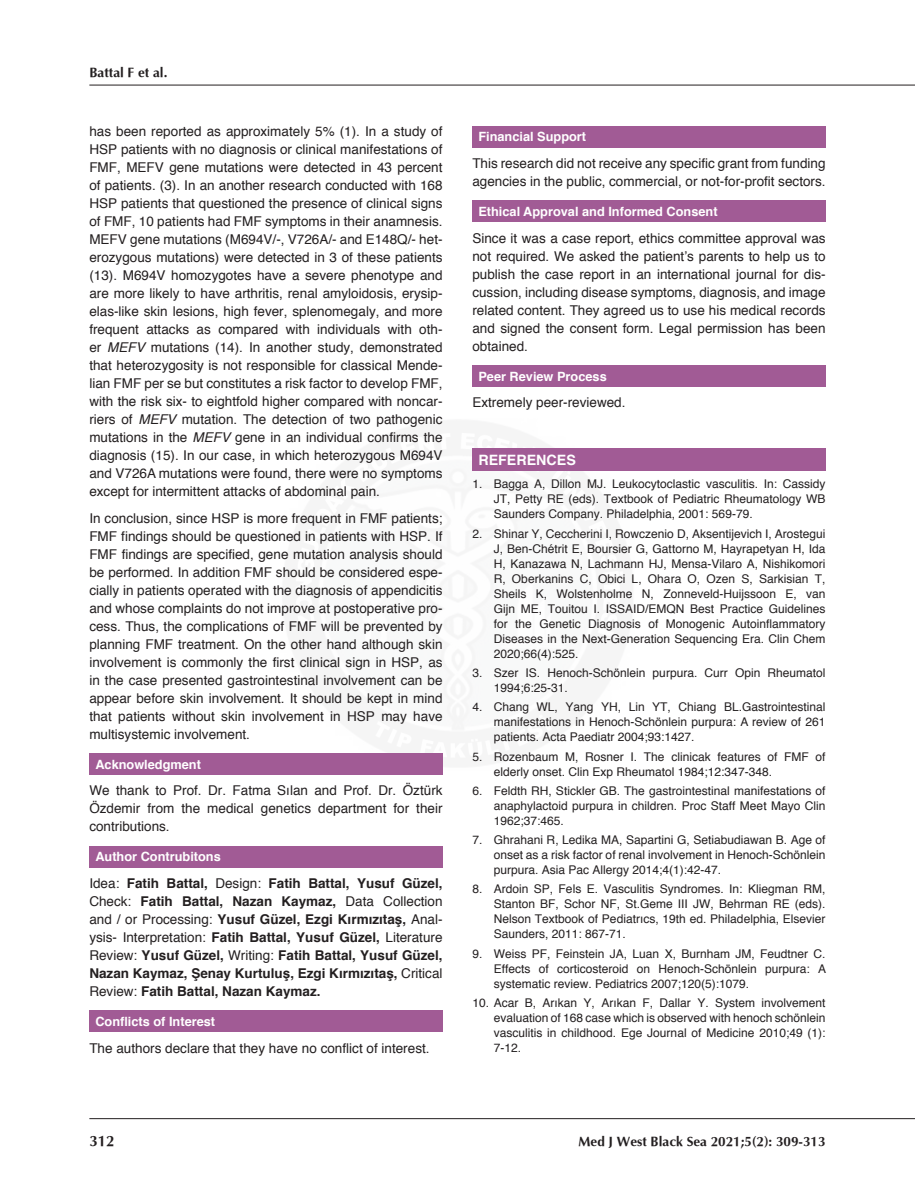
<style>
.page{position:relative;width:915px;height:1191px;background:#fff}
.page>*{position:absolute;margin:0;border:0;box-sizing:border-box;transform-origin:0 0}
.t1{font:700 15px "Optima";color:#231f20}
.t2{font:700 14.25px "Helvetica";color:#fff}
.t3{font:13.5px/18px "Helvetica";color:#231f20;text-align:justify}
.t4{font:700 13.5px/18px "Helvetica";color:#231f20;text-align:justify}
.t5{font:700 13.5px "Optima";color:#231f20}
.t6{font:700 12.75px "Helvetica";color:#fff}
.Bibliography{font:12px/15px "Helvetica";color:#231f20;text-align:justify}
.s1{font-style:italic}
.s2{font-weight:400}
</style>
<div class="page">
<hr style="left:89px;top:85px;width:825px;height:1px;background:#231f20">
<hr style="left:89px;top:1118px;width:825px;height:1px;background:#231f20">
<div style="left:472px;top:126px;width:353px;height:21px;background:#a15b95"></div>
<div style="left:472px;top:200px;width:353px;height:22px;background:#a15b95"></div>
<div style="left:472px;top:365px;width:353px;height:22px;background:#a15b95"></div>
<div style="left:472px;top:448px;width:353px;height:23px;background:#a15b95"></div>
<div style="left:89px;top:753px;width:353px;height:22px;background:#a15b95"></div>
<div style="left:89px;top:846px;width:353px;height:21px;background:#a15b95"></div>
<div style="left:89px;top:1010px;width:353px;height:22px;background:#a15b95"></div>
<p class="t5" style="left:89px;top:64px;width:80px">Battal F et al.</p>
<p class="t3" style="left:89px;top:123px;width:354px">has been reported as approximately 5% (1). In a study of HSP patients with no diagnosis or clinical manifestations of FMF, MEFV gene mutations were detected in 43 percent of patients. (3). In an another research conducted with 168<br>HSP patients that questioned the presence of clinical signs of FMF, 10 patients had FMF symptoms in their anamnesis.<br>MEFV gene mutations (M694V/-, V726A/- and E148Q/- het&shy;erozygous mutations) were detected in 3 of these patients (13). M694V homozygotes have a severe phenotype and are more likely to have arthritis, renal amyloidosis, erysip&shy;elas-like skin lesions, high fever, splenomegaly, and more frequent attacks as compared with individuals with oth&shy;er <span class="s1">MEFV</span> mutations (14). In another study, demonstrated that heterozygosity is not responsible for classical Mende&shy;lian FMF per se but constitutes a risk factor to develop FMF, with the risk six- to eightfold higher compared with noncar&shy;riers of <span class="s1">MEFV</span> mutation. The detection of two pathogenic mutations in the <span class="s1">MEFV</span> gene in an individual confirms the diagnosis (15). In our case, in which heterozygous M694V and V726A mutations were found, there were no symptoms except for intermittent attacks of abdominal pain.</p>
<p class="t3" style="left:89px;top:509px;width:354px">In conclusion, since HSP is more frequent in FMF patients; FMF findings should be questioned in patients with HSP. If FMF findings are specified, gene mutation analysis should be performed. In addition FMF should be considered espe&shy;cially in patients operated with the diagnosis of appendicitis and whose complaints do not improve at postoperative pro&shy;cess. Thus, the complications of FMF will be prevented by planning FMF treatment. On the other hand although skin involvement is commonly the first clinical sign in HSP, as in the case presented gastrointestinal involvement can be appear before skin involvement. It should be kept in mind that patients without skin involvement in HSP may have multisystemic involvement.</p>
<p class="t6" style="left:95px;top:754px;width:107px">Acknowledgment</p>
<p class="t3" style="left:89px;top:782px;width:354px">We thank to Prof. Dr. Fatma Sılan and Prof. Dr. Öztürk Özdemir from the medical genetics department for their contributions.</p>
<p class="t6" style="left:95px;top:846px;width:127px">Author Contrubitons</p>
<p class="t4" style="left:89px;top:874px;width:354px"><span class="s2">Idea:</span> Fatih Battal, <span class="s2">Design:</span> Fatih Battal, Yusuf Güzel, <span class="s2">Check:</span> Fatih Battal, Nazan Kaymaz, <span class="s2">Data Collection and / or Processing:</span> Yusuf Güzel, Ezgi Kırmızıtaş, <span class="s2">Anal&shy;ysis- Interpretation:</span> Fatih Battal, Yusuf Güzel, <span class="s2">Literature Review:</span> Yusuf Güzel, <span class="s2">Writing:</span> Fatih Battal, Yusuf Güzel, Nazan Kaymaz, Şenay Kurtuluş, Ezgi Kırmızıtaş, <span class="s2">Critical Review:</span> Fatih Battal, Nazan Kaymaz.</p>
<p class="t6" style="left:95px;top:1011px;width:121px">Conflicts of Interest</p>
<p class="t3" style="left:89px;top:1039px;width:341px">The authors declare that they have no conflict of interest.</p>
<p class="t6" style="left:478px;top:127px;width:109px">Financial Support</p>
<p class="t3" style="left:472px;top:155px;width:354px">This research did not receive any specific grant from funding agencies in the public, commercial, or not-for-profit sectors.</p>
<p class="t6" style="left:478px;top:201px;width:240px">Ethical Approval and Informed Consent</p>
<p class="t3" style="left:472px;top:229px;width:354px">Since it was a case report, ethics committee approval was not required. We asked the patient’s parents to help us to publish the case report in an international journal for dis&shy;cussion, including disease symptoms, diagnosis, and image related content. They agreed us to use his medical records and signed the consent form. Legal permission has been obtained.</p>
<p class="t6" style="left:478px;top:366px;width:130px">Peer Review Process</p>
<p class="t3" style="left:472px;top:394px;width:155px">Extremely peer-reviewed.</p>
<p class="t2" style="left:478px;top:448px;width:99px">REFERENCES</p>
<p class="Bibliography" style="left:493px;top:477px;width:333px;text-indent:-21px">1. Bagga A, Dillon MJ. Leukocytoclastic vasculitis. In: Cassidy JT, Petty RE (eds). Textbook of Pediatric Rheumatology WB Saunders Company. Philadelphia, 2001: 569-79.</p>
<p class="Bibliography" style="left:493px;top:526px;width:333px;text-indent:-21px">2. Shinar Y, Ceccherini I, Rowczenio D, Aksentijevich I, Arostegui J, Ben-Chétrit E, Boursier G, Gattorno M, Hayrapetyan H, Ida H, Kanazawa N, Lachmann HJ, Mensa-Vilaro A, Nishikomori R, Oberkanins C, Obici L, Ohara O, Ozen S, Sarkisian T, Sheils K, Wolstenholme N, Zonneveld-Huijssoon E, van Gijn ME, Touitou I. ISSAID/EMQN Best Practice Guidelines for the Genetic Diagnosis of Monogenic Autoinflammatory Diseases in the Next-Generation Sequencing Era. Clin Chem 2020;66(4):525.</p>
<p class="Bibliography" style="left:493px;top:665px;width:333px;text-indent:-21px">3. Szer IS. Henoch-Schönlein purpura. Curr Opin Rheumatol<br>1994;6:25-31.</p>
<p class="Bibliography" style="left:493px;top:700px;width:333px;text-indent:-21px">4. Chang WL, Yang YH, Lin YT, Chiang BL.Gastrointestinal manifestations in Henoch-Schönlein purpura: A review of 261 patients. Acta Paediatr 2004;93:1427.</p>
<p class="Bibliography" style="left:493px;top:749px;width:333px;text-indent:-21px">5. Rozenbaum M, Rosner I. The clinicak features of FMF of elderly onset. Clin Exp Rheumatol 1984;12:347-348.</p>
<p class="Bibliography" style="left:493px;top:783px;width:333px;text-indent:-21px">6. Feldth RH, Stickler GB. The gastrointestinal manifestations of anaphylactoid purpura in children. Proc Staff Meet Mayo Clin 1962;37:465.</p>
<p class="Bibliography" style="left:493px;top:832px;width:333px;text-indent:-21px">7. Ghrahani R, Ledika MA, Sapartini G, Setiabudiawan B. Age of onset as a risk factor of renal involvement in Henoch-Schönlein purpura. Asia Pac Allergy 2014;4(1):42-47.</p>
<p class="Bibliography" style="left:493px;top:882px;width:333px;text-indent:-21px">8. Ardoin SP, Fels E. Vasculitis Syndromes. In: Kliegman RM, Stanton BF, Schor NF, St.Geme III JW, Behrman RE (eds).<br>Nelson Textbook of Pediatrıcs, 19th ed. Philadelphia, Elsevier Saunders, 2011: 867-71.</p>
<p class="Bibliography" style="left:493px;top:946px;width:334px;text-indent:-21px">9. Weiss PF, Feinstein JA, Luan X, Burnham JM, Feudtner C.<br>Effects of corticosteroid on Henoch-Schönlein purpura: A systematic review. Pediatrics 2007;120(5):1079.</p>
<p class="Bibliography" style="left:493px;top:995px;width:333px;text-indent:-21px">10. Acar B, Arıkan Y, Arıkan F, Dallar Y. System involvement evaluation of 168 case which is observed with henoch schönlein vasculitis in childhood. Ege Journal of Medicine 2010;49 (1):<br>7-12.</p>
<p class="t1" style="left:89px;top:1131px;width:27px">312</p>
<p class="t5" style="left:578px;top:1132px;width:248px">Med J West Black Sea 2021;5(2): 309-313</p>
</div>
